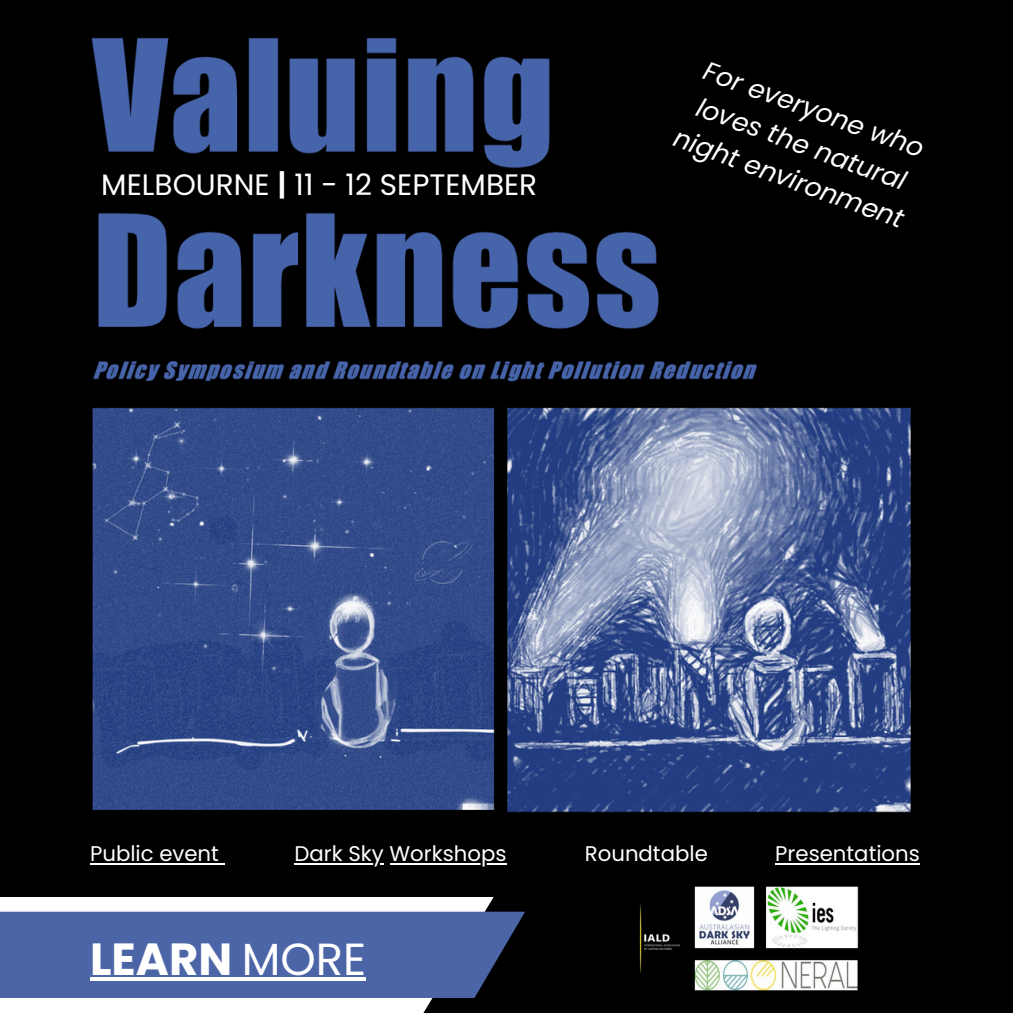
<style>
.page{position:relative;width:1013px;height:1013px;background:#fff}
.page>*{position:absolute;margin:0;border:0;box-sizing:border-box;transform-origin:0 0}
.t1{font:700 45px "Poppins";color:#fff}
.t2{font:29.5px "Poppins";color:#fff}
.t3{font:italic 26.25px/36.6px "Poppins";color:#fff;text-align:center}
.t4{font:21.25px "Poppins";color:#fff}
.s1{font-weight:600}
.s2{font-weight:400}
</style>
<div class="page">
<div style="left:387px;top:853px;width:625px;height:159px;background:#000"></div>
<img style="left:0;top:0;width:1012px;height:896px">
<div style="left:0;top:911px;width:525px;height:87px;background:#4b65a7"></div>
<img style="left:586px;top:859px;width:326px;height:132px">
<hr style="left:775px;top:862px;width:144px;height:2px;background:#fff">
<hr style="left:294px;top:862px;width:90px;height:2px;background:#fff">
<hr style="left:389px;top:862px;width:117px;height:2px;background:#fff">
<hr style="left:90px;top:977px;width:152px;height:4px;background:#fff">
<hr style="left:242px;top:977px;width:124px;height:4px;background:#fff">
<hr style="left:90px;top:862px;width:129px;height:2px;background:#fff">
<svg style="left:219px;top:862px;width:6px;height:2px"></svg>
<h2 class="t2" style="left:101px;top:164px;width:437px">MELBOURNE <span class="s1">|</span> 11 - 12 SEPTEMBER</h2>
<p class="t3" style="left:706px;top:51px;width:244px;rotate:20deg">For everyone who loves the natural night environment</p>
<p class="t4" style="left:90px;top:838px;width:130px">Public event</p>
<p class="t4" style="left:294px;top:838px;width:213px">Dark Sky Workshops</p>
<p class="t4" style="left:585px;top:838px;width:124px">Roundtable</p>
<p class="t4" style="left:775px;top:838px;width:146px">Presentations</p>
<h1 class="t1" style="left:90px;top:927px;width:277px">LEARN <span class="s2">MORE</span></h1>
</div>
